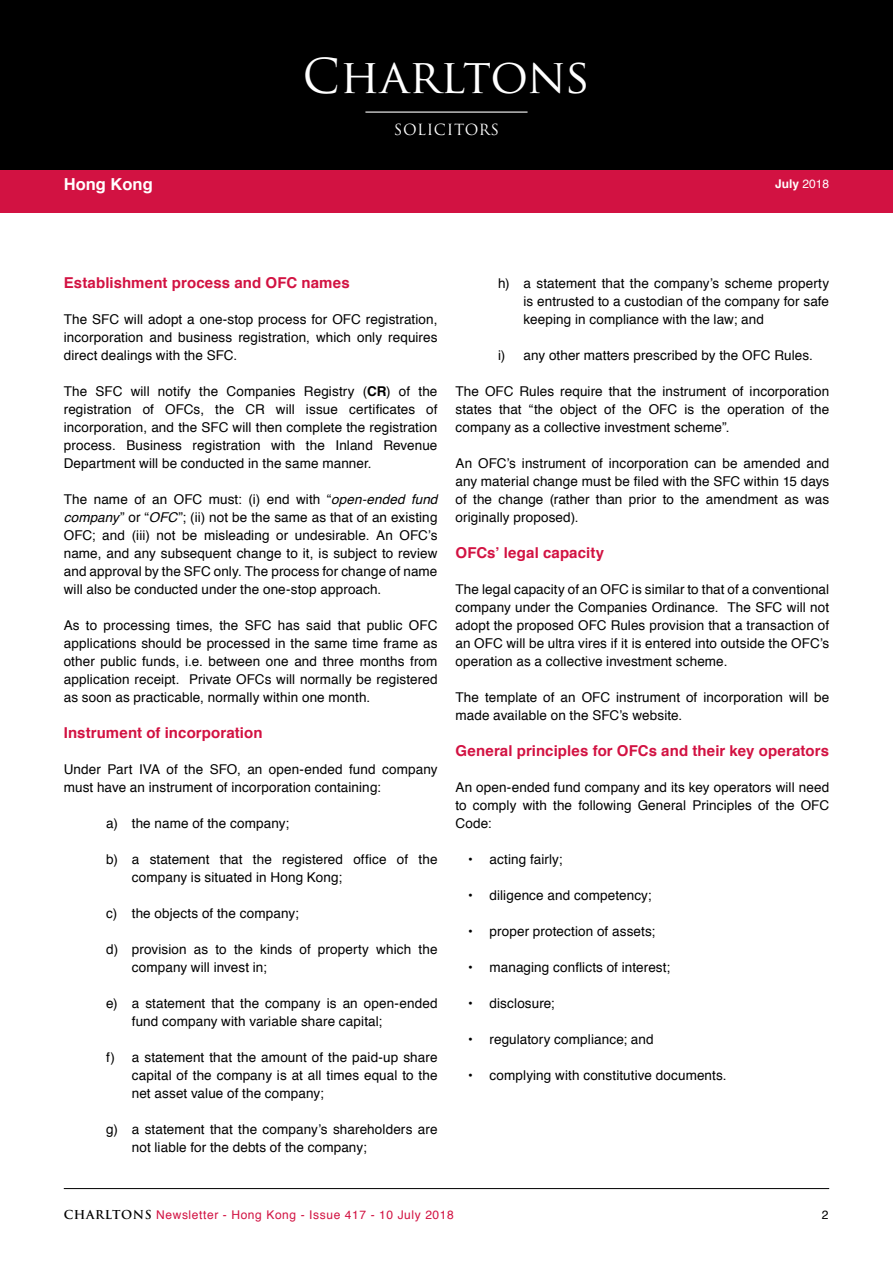
<style>
.page{position:relative;width:893px;height:1263px;background:#fff}
.page>*{position:absolute;margin:0;border:0;box-sizing:border-box;transform-origin:0 0}
.t1{font:46.8px "Trajan Pro";color:#fff}
.t2{font:700 16.5px "Helvetica";color:#fff}
.t3{font:700 15px "Helvetica";letter-spacing:.01em;color:#d21242}
.t4{font:15px "Trajan Pro";letter-spacing:.04em;color:#fff}
.t5{font:13.5px/18px "Helvetica";letter-spacing:.01em;color:#000;text-align:justify}
.t6{font:12px "Helvetica";letter-spacing:.05em;color:#d21242}
.t7{font:700 12px "Helvetica";color:#fff}
.t8{font:12px "Helvetica";color:#000}
.s1{font-weight:400}
.s2{font-weight:700}
.s3{font-style:italic}
.s4{font-family:"Trajan Pro";font-weight:700;color:#000}
</style>
<div class="page">
<div style="left:0;top:194px;width:893px;height:19px;background:#d21242"></div>
<hr style="left:64px;top:1188px;width:765px;height:1px;background:#000">
<div style="left:0;top:0;width:893px;height:170px;background:#000"></div>
<div style="left:0;top:170px;width:893px;height:32px;background:#d21242"></div>
<hr style="left:365px;top:112px;width:162px;height:1px;background:#fff">
<p class="t2" style="left:64px;top:171px;width:90px">Hong Kong</p>
<h1 class="t1" style="left:303px;top:47px;width:289px">Charltons</h1>
<p class="t4" style="left:394px;top:120px;width:107px">SOLICITORS</p>
<p class="t7" style="left:775px;top:174px;width:56px">July <span class="s1">2018</span></p>
<p class="t3" style="left:64px;top:271px;width:287px">Establishment process and OFC names</p>
<p class="t5" style="left:64px;top:311px;width:375px">The SFC will adopt a one-stop process for OFC registration, incorporation and business registration, which only requires direct dealings with the SFC.</p>
<p class="t5" style="left:64px;top:383px;width:375px">The SFC will notify the Companies Registry (<span class="s2">CR</span>) of the registration of OFCs, the CR will issue certificates of incorporation, and the SFC will then complete the registration process. Business registration with the Inland Revenue Department will be conducted in the same manner.</p>
<p class="t5" style="left:64px;top:491px;width:375px">The name of an OFC must: (i) end with “<span class="s3">open-ended fund company</span>” or “<span class="s3">OFC</span>”; (ii) not be the same as that of an existing OFC; and (iii) not be misleading or undesirable. An OFC’s name, and any subsequent change to it, is subject to review and approval by the SFC only. The process for change of name will also be conducted under the one-stop approach.</p>
<p class="t5" style="left:64px;top:617px;width:375px">As to processing times, the SFC has said that public OFC applications should be processed in the same time frame as other public funds, i.e. between one and three months from application receipt. Private OFCs will normally be registered as soon as practicable, normally within one month.</p>
<p class="t3" style="left:64px;top:721px;width:200px">Instrument of incorporation</p>
<p class="t5" style="left:64px;top:761px;width:375px">Under Part IVA of the SFO, an open-ended fund company must have an instrument of incorporation containing:</p>
<p class="t5" style="left:106px;top:815px;width:184px">a) the name of the company;</p>
<p class="t5" style="left:132px;top:851px;width:307px;text-indent:-26px">b) a statement that the registered office of the company is situated in Hong Kong;</p>
<p class="t5" style="left:106px;top:905px;width:194px">c) the objects of the company;</p>
<p class="t5" style="left:132px;top:941px;width:307px;text-indent:-26px">d) provision as to the kinds of property which the company will invest in;</p>
<p class="t5" style="left:132px;top:995px;width:307px;text-indent:-26px">e) a statement that the company is an open-ended fund company with variable share capital;</p>
<p class="t5" style="left:132px;top:1049px;width:307px;text-indent:-26px">f) a statement that the amount of the paid-up share capital of the company is at all times equal to the net asset value of the company;</p>
<p class="t5" style="left:132px;top:1121px;width:307px;text-indent:-26px">g) a statement that the company’s shareholders are not liable for the debts of the company;</p>
<p class="t5" style="left:523px;top:275px;width:307px;text-indent:-26px">h) a statement that the company’s scheme property is entrusted to a custodian of the company for safe keeping in compliance with the law; and</p>
<p class="t5" style="left:498px;top:347px;width:316px">i) any other matters prescribed by the OFC Rules.</p>
<p class="t5" style="left:455px;top:383px;width:375px">The OFC Rules require that the instrument of incorporation states that “the object of the OFC is the operation of the company as a collective investment scheme”.</p>
<p class="t5" style="left:455px;top:455px;width:375px">An OFC’s instrument of incorporation can be amended and any material change must be filed with the SFC within 15 days of the change (rather than prior to the amendment as was originally proposed).</p>
<p class="t3" style="left:455px;top:541px;width:150px">OFCs’ legal capacity</p>
<p class="t5" style="left:455px;top:581px;width:375px">The legal capacity of an OFC is similar to that of a conventional company under the Companies Ordinance. The SFC will not adopt the proposed OFC Rules provision that a transaction of an OFC will be ultra vires if it is entered into outside the OFC’s operation as a collective investment scheme.</p>
<p class="t5" style="left:455px;top:689px;width:375px">The template of an OFC instrument of incorporation will be made available on the SFC’s website.</p>
<p class="t3" style="left:455px;top:739px;width:375px">General principles for OFCs and their key operators</p>
<p class="t5" style="left:455px;top:779px;width:375px">An open-ended fund company and its key operators will need to comply with the following General Principles of the OFC Code:</p>
<p class="t5" style="left:468px;top:851px;width:96px"><span class="s2">•</span> acting fairly;</p>
<p class="t5" style="left:468px;top:887px;width:185px"><span class="s2">•</span> diligence and competency;</p>
<p class="t5" style="left:468px;top:923px;width:188px"><span class="s2">•</span> proper protection of assets;</p>
<p class="t5" style="left:468px;top:959px;width:203px"><span class="s2">•</span> managing conflicts of interest;</p>
<p class="t5" style="left:468px;top:995px;width:88px"><span class="s2">•</span> disclosure;</p>
<p class="t5" style="left:468px;top:1031px;width:187px"><span class="s2">•</span> regulatory compliance; and</p>
<p class="t5" style="left:468px;top:1067px;width:260px"><span class="s2">•</span> complying with constitutive documents.</p>
<p class="t6" style="left:64px;top:1206px;width:392px"><span class="s4">CHARLTONS</span> Newsletter - Hong Kong - Issue 417 - 10 July 2018</p>
<p class="t8" style="left:822px;top:1206px;width:8px">2</p>
</div>
